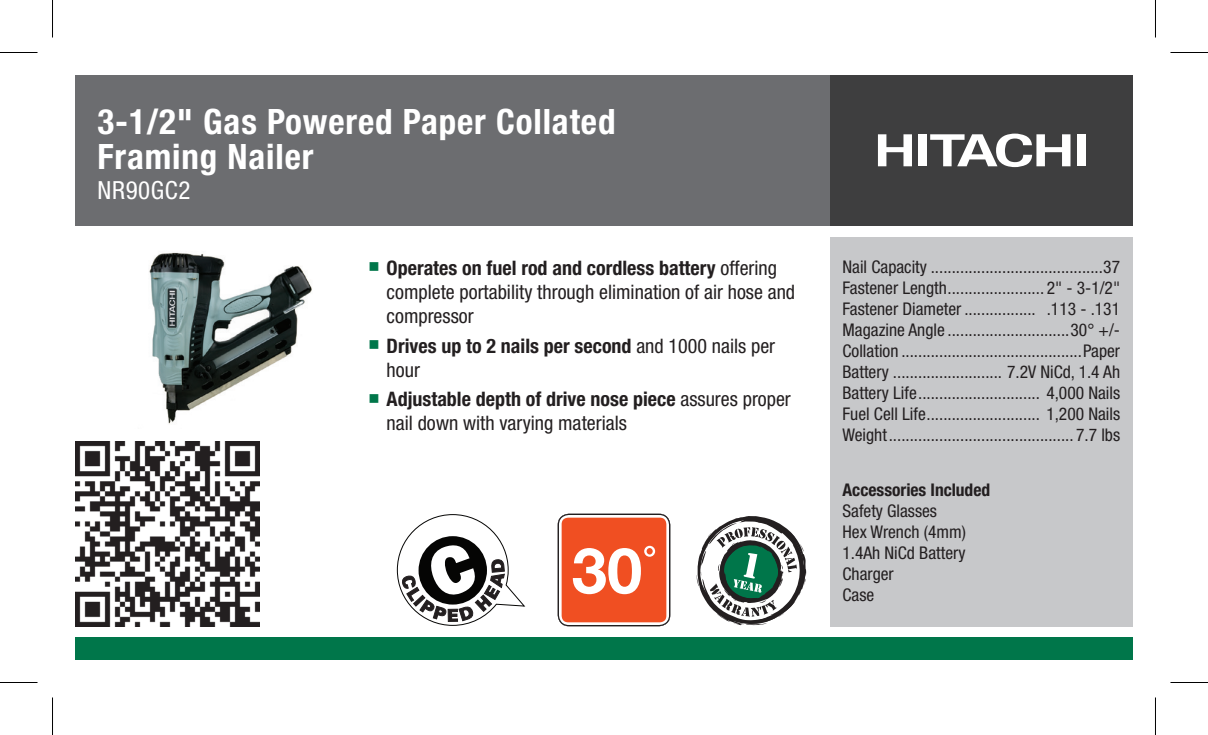
<style>
.page{position:relative;width:1208px;height:735px;background:#fff}
.page>*{position:absolute;margin:0;border:0;box-sizing:border-box;transform-origin:0 0}
.t1{font:700 condensed 35px/35px "Helvetica Neue";letter-spacing:.025em;color:#fff}
.t2{font:condensed 25px "Helvetica Neue";letter-spacing:.025em;color:#fff}
.t3{font:condensed 20px/24px "Helvetica Neue";color:#231f20}
.t4{font:700 condensed 20px/24px "Helvetica Neue";color:#231f20}
.t5{font:condensed 17.5px/21px "Helvetica Neue";color:#231f20;text-align:justify}
.t6{font:700 condensed 17.5px "Helvetica Neue";color:#231f20}
.s1{color:#00764a}
.s2{font-weight:700}
.s3{font-weight:400}
</style>
<div class="page">
<div style="left:830px;top:237px;width:302px;height:389px;background:#c7c8ca"></div>
<div style="left:75px;top:75px;width:755px;height:151px;background:#6c6d70"></div>
<div style="left:830px;top:75px;width:302px;height:151px;background:#3e3e3f"></div>
<div style="left:1077px;top:134px;width:8px;height:32px;background:#fff"></div>
<svg style="left:878px;top:134px;width:34px;height:32px"></svg>
<div style="left:918px;top:134px;width:9px;height:32px;background:#fff"></div>
<svg style="left:930px;top:134px;width:140px;height:33px"></svg>
<div style="left:75px;top:638px;width:1057px;height:22px;background:#00764a"></div>
<img style="left:75px;top:442px;width:184px;height:184px">
<img style="left:149px;top:252px;width:163px;height:172px">
<svg style="left:696px;top:516px;width:110px;height:110px"></svg>
<svg style="left:397px;top:514px;width:128px;height:112px"></svg>
<svg style="left:558px;top:514px;width:112px;height:112px"></svg>
<div style="left:558px;top:514px;width:112px;height:112px;border:1px solid #231f20;border-radius:11px"></div>
<hr style="left:0;top:52px;width:38px;height:1px;background:#000">
<hr style="left:1170px;top:52px;width:38px;height:1px;background:#000">
<hr style="left:0;top:682px;width:38px;height:1px;background:#000">
<hr style="left:1170px;top:682px;width:38px;height:1px;background:#000">
<hr style="left:52px;top:0;width:1px;height:38px;background:#000">
<hr style="left:52px;top:698px;width:1px;height:37px;background:#000">
<hr style="left:1155px;top:0;width:1px;height:38px;background:#000">
<hr style="left:1155px;top:698px;width:1px;height:37px;background:#000">
<h1 class="t1" style="left:98px;top:103px;width:519px">3-1/2" Gas Powered Paper Collated<br>Framing Nailer</h1>
<h2 class="t2" style="left:98px;top:175px;width:95px">NR90GC2</h2>
<p class="t3" style="left:386px;top:256px;width:410px;text-indent:-18px"><span class="s1">■</span> <span class="s2">Operates on fuel rod and cordless battery</span> offering complete portability through elimination of air hose and compressor</p>
<p class="t4" style="left:386px;top:333px;width:390px;text-indent:-18px"><span class="s1">■</span> Drives up to 2 nails per second <span class="s3">and 1000 nails per hour</span></p>
<p class="t3" style="left:386px;top:387px;width:406px;text-indent:-18px"><span class="s1">■</span> <span class="s2">Adjustable depth of drive nose piece</span> assures proper nail down with varying materials</p>
<p class="t5" style="left:842px;top:256px;width:279px">Nail Capacity .........................................37<br>Fastener Length....................... 2" - 3-1/2" Fastener Diameter ................. .113 - .131<br>Magazine Angle .............................30° +/- Collation ...........................................Paper Battery .......................... 7.2V NiCd, 1.4 Ah Battery Life............................. 4,000 Nails Fuel Cell Life........................... 1,200 Nails Weight............................................ 7.7 lbs</p>
<p class="t6" style="left:842px;top:479px;width:149px">Accessories Included</p>
<p class="t5" style="left:842px;top:500px;width:125px;text-align:left">Safety Glasses<br>Hex Wrench (4mm)<br>1.4Ah NiCd Battery<br>Charger<br>Case</p>
</div>
